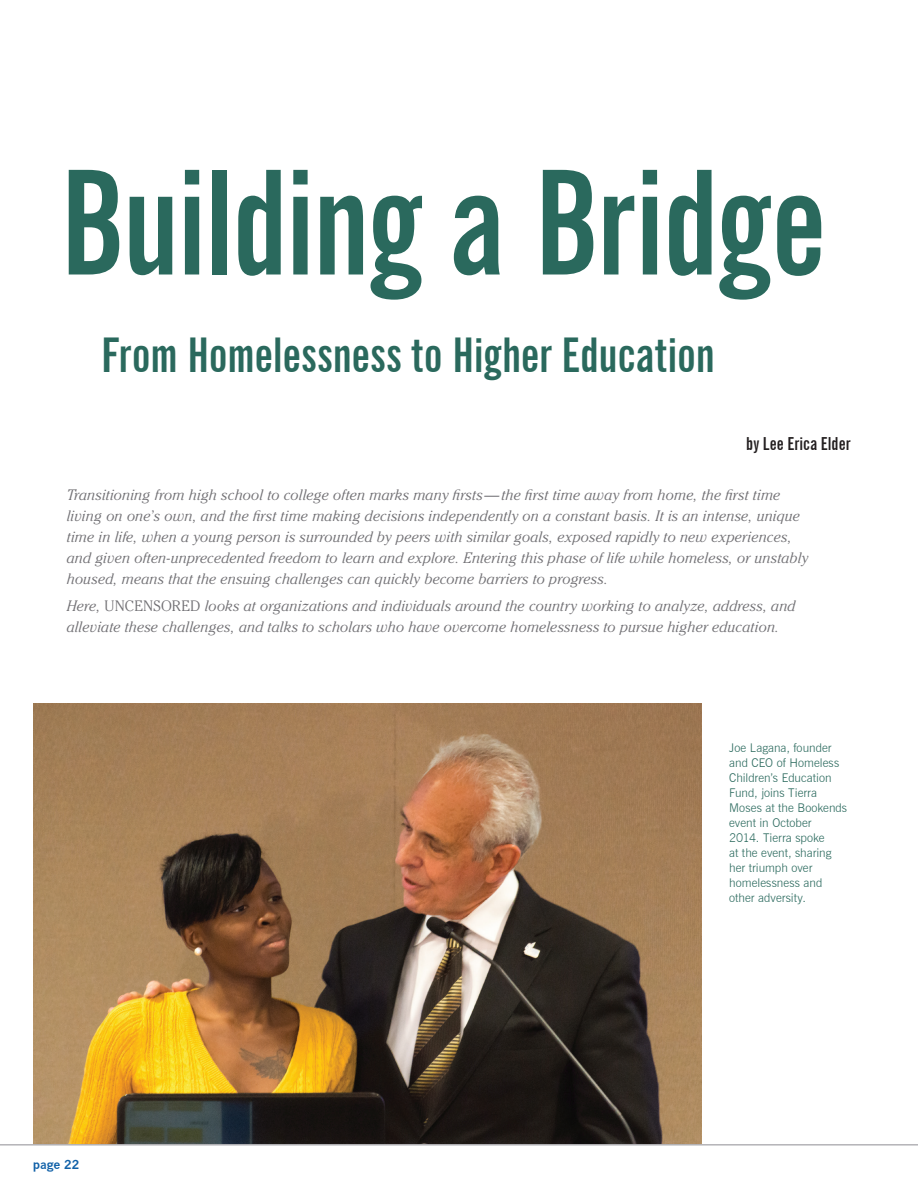
<style>
.page{position:relative;width:918px;height:1188px;background:#fff}
.page>*{position:absolute;margin:0;border:0;box-sizing:border-box;transform-origin:0 0}
.t1{font:700 extra-condensed 144.75px "News Gothic BT";letter-spacing:-.02em;color:#2a695d}
.t2{font:700 extra-condensed 48px "News Gothic BT";letter-spacing:-.005em;color:#2a695d}
.t3{font:700 extra-condensed 18px "News Gothic BT";letter-spacing:.005em;color:#231f20}
.t4{font:italic 300 15px/21px "Cheltenham Std";letter-spacing:.01em;color:#717074}
.t5{font:300 12px/15px "News Gothic BT";letter-spacing:.005em;color:#2a695d}
.t6{font:700 12px "News Gothic";color:#1161a8}
.s1{font-style:normal}
</style>
<div class="page">
<img style="left:34px;top:704px;width:668px;height:440px">
<hr style="left:0;top:1144px;width:918px;height:2px;background:#b4b3b7">
<h1 class="t1" style="left:60px;top:135px;width:768px">Building a Bridge</h1>
<h2 class="t2" style="left:101px;top:326px;width:615px">From Homelessness to Higher Education</h2>
<p class="t3" style="left:746px;top:433px;width:106px">by Lee Erica Elder</p>
<p class="t4" style="left:67px;top:484px;width:743px">Transitioning from high school to college often marks many firsts— the first time away from home, the first time living on one’s own, and the first time making decisions independently on a constant basis. It is an intense, unique time in life, when a young person is surrounded by peers with similar goals, exposed rapidly to new experiences, and given often-unprecedented freedom to learn and explore. Entering this phase of life while homeless, or unstably housed, means that the ensuing challenges can quickly become barriers to progress.</p>
<p class="t4" style="left:67px;top:596px;width:730px">Here, <span class="s1">UNCENSORED</span> looks at organizations and individuals around the country working to analyze, address, and alleviate these challenges, and talks to scholars who have overcome homelessness to pursue higher education.</p>
<p class="t6" style="left:33px;top:1157px;width:48px">page 22</p>
<p class="t5" style="left:729px;top:740px;width:119px">Joe Lagana, founder and CEO of Homeless<br>Children’s Education<br>Fund, joins Tierra<br>Moses at the Bookends event in October<br>2014. Tierra spoke<br>at the event, sharing her triumph over homelessness and other adversity.</p>
</div>
